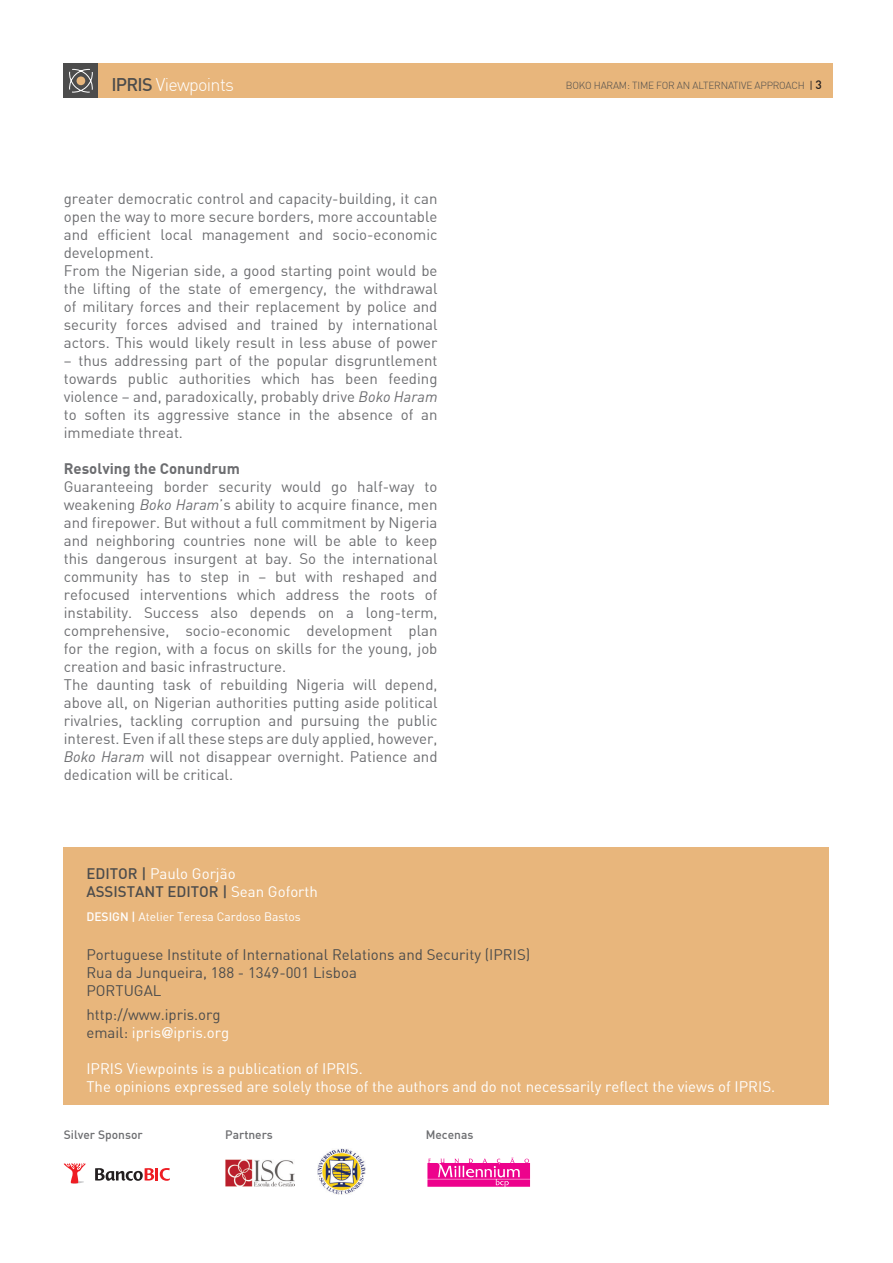
<style>
.page{position:relative;width:893px;height:1263px;background:#fff}
.page>*{position:absolute;margin:0;border:0;box-sizing:border-box;transform-origin:0 0}
.t1{font:300 18px "DIN";letter-spacing:-.04em;color:#fff}
.t2{font:15px/18px "DIN Regular";color:#6c6d70}
.t3{font:15px/18px "DIN Regular";color:#fff}
.t4{font:15px/18px "DIN Regular";color:#4c4c4c}
.t5{font:15px "DIN Medium";color:#4c4c4c}
.t6{font:15px "DIN Bold";color:#6c6d70}
.t7{font:12px "DIN Regular";color:#fff}
.t8{font:12px "DIN Medium";color:#6c6d70}
.t9{font:300 10.2px "DIN";letter-spacing:-.02em;color:#4c4c4c}
.s1{font-family:"DIN Medium";font-weight:400;color:#4c4c4c}
.s2{font-family:"DIN Regular";font-weight:400;font-size:10.5px;color:#231f20}
.s3{font-family:"DIN Medium";font-weight:400;font-size:12px;color:#231f20}
.s4{font-family:"DIN";font-style:italic}
.s5{font-family:"DIN Medium";color:#4c4c4c}
.s6{font-family:"DIN Regular";color:#fff}
.s7{font-family:"DIN Medium"}
.s8{color:#fff}
.s9{font-family:"Helvetica Neue";font-weight:500;color:#fff}
</style>
<div class="page">
<div style="left:97px;top:64px;width:735px;height:34px;background:#e8b67c"></div>
<div style="left:64px;top:64px;width:34px;height:34px;background:#4c4c4c"></div>
<svg style="left:69px;top:69px;width:24px;height:23px"></svg>
<div style="left:64px;top:847px;width:765px;height:258px;background:#e8b67c"></div>
<img style="left:225px;top:1159px;width:70px;height:27px">
<img style="left:317px;top:1148px;width:49px;height:46px">
<svg style="left:63px;top:1163px;width:23px;height:21px"></svg>
<svg style="left:95px;top:1168px;width:75px;height:13px"></svg>
<svg style="left:427px;top:1157px;width:103px;height:30px"></svg>
<p class="t1" style="left:111px;top:74px;width:124px"><span class="s1">IPRIS</span> VIEWPOINTS</p>
<p class="t9" style="left:566px;top:79px;width:258px">BOKO HARAM: TIME FOR AN ALTERNATIVE APPROACH <span class="s2">|</span> <span class="s3">3</span></p>
<p class="t2" style="left:64px;top:189px;width:375px">greater democratic control and capacity-building, it can open the way to more secure borders, more accountable and efficient local management and socio-economic development.<br>From the Nigerian side, a good starting point would be the lifting of the state of emergency, the withdrawal of military forces and their replacement by police and security forces advised and trained by international actors. This would likely result in less abuse of power</p>
<p class="t2" style="left:64px;top:351px;width:375px;text-align:justify">– thus addressing part of the popular disgruntlement towards public authorities which has been feeding violence – and, paradoxically, probably drive <span class="s4">Boko Haram </span>to soften its aggressive stance in the absence of an immediate threat.</p>
<p class="t6" style="left:64px;top:459px;width:178px">Resolving the Conundrum</p>
<p class="t2" style="left:64px;top:477px;width:375px">Guaranteeing border security would go half-way to weakening <span class="s4">Boko Haram</span>’s ability to acquire finance, men and firepower. But without a full commitment by Nigeria and neighboring countries none will be able to keep this dangerous insurgent at bay. So the international community has to step in – but with reshaped and refocused interventions which address the roots of instability. Success also depends on a long-term, comprehensive, socio-economic development plan for the region, with a focus on skills for the young, job creation and basic infrastructure.<br>The daunting task of rebuilding Nigeria will depend, above all, on Nigerian authorities putting aside political rivalries, tackling corruption and pursuing the public interest. Even if all these steps are duly applied, however, <span class="s4">Boko Haram</span> will not disappear overnight. Patience and dedication will be critical.</p>
<p class="t3" style="left:86px;top:865px;width:151px"><span class="s5">Editor |</span> Paulo Gorjão</p>
<p class="t5" style="left:86px;top:882px;width:18px">assis</p>
<p class="t5" style="left:127px;top:882px;width:193px">tant editor | <span class="s6">Sean Goforth</span></p>
<p class="t7" style="left:86px;top:909px;width:216px"><span class="s7">D ESIGN |</span> Atelier Teresa Cardoso Bastos</p>
<p class="t4" style="left:86px;top:946px;width:445px">Portuguese Institute of International Relations and Security (IPRIS)<br>Rua da Junqueira, 188 - 1349-001 Lisboa<br>PORTUGAL</p>
<p class="t4" style="left:86px;top:1006px;width:144px">http://www.ipris.org email: <span class="s8">ipris</span><span class="s9">@</span><span class="s8">ipris.org</span></p>
<p class="t3" style="left:86px;top:1060px;width:690px">IPRIS Viewpoints is a publication of IPRIS.<br>The opinions expressed are solely those of the authors and do not necessarily reflect the views of IPRIS.</p>
<p class="t8" style="left:64px;top:1127px;width:80px">Silver Sponsor</p>
<p class="t8" style="left:225px;top:1127px;width:49px">Partners</p>
<p class="t8" style="left:426px;top:1127px;width:49px">Mecenas</p>
</div>
